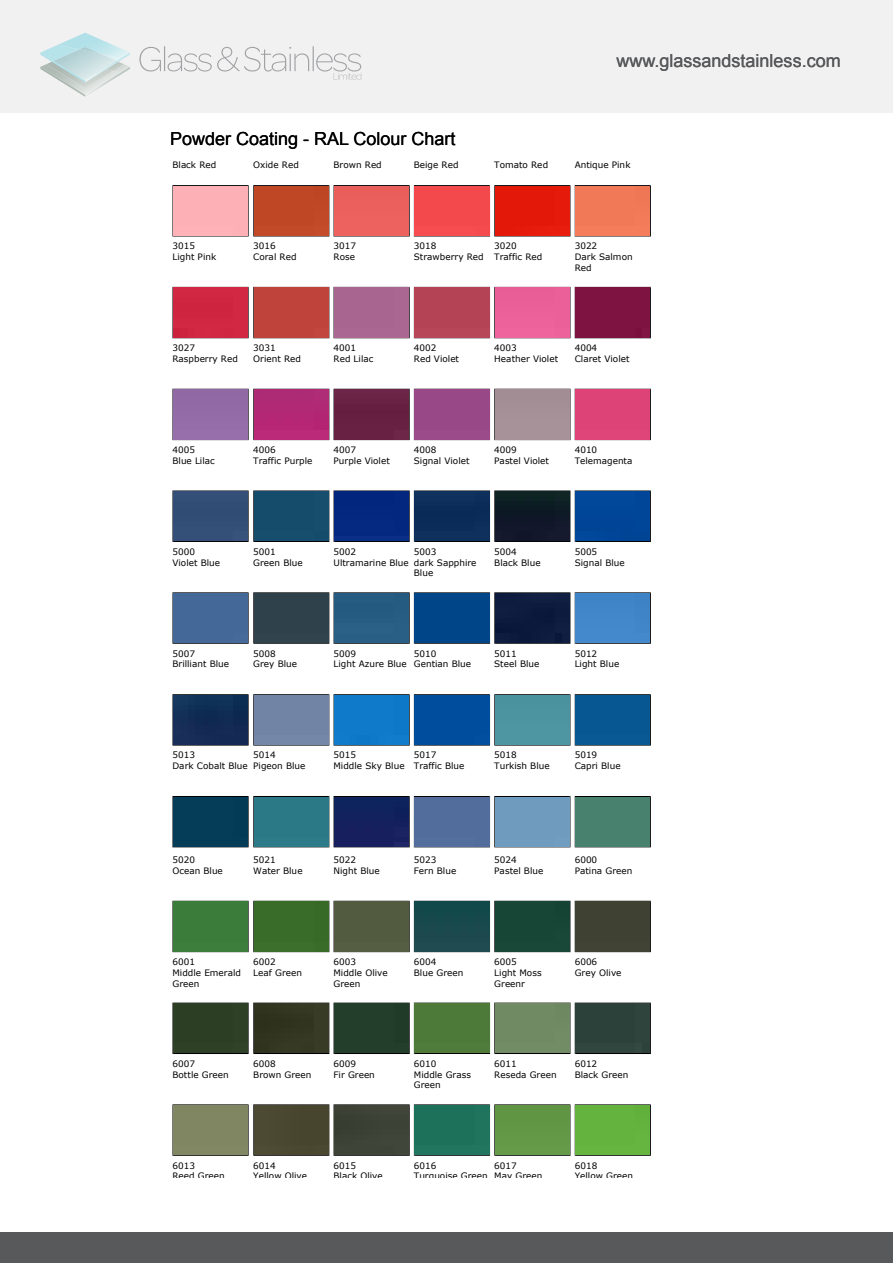
<style>
.page{position:relative;width:893px;height:1263px;background:#fff}
.page>*{position:absolute;margin:0;border:0;box-sizing:border-box;transform-origin:0 0}
.t1{font:18px "Arial";color:#000}
.t2{font:18px "Arial";color:#58595b}
.t3{font:15.75px "Times New Roman";color:#000}
.t4{font:8.85px/10.8px "Verdana";color:#000}
</style>
<div class="page">
<div style="left:0;top:0;width:893px;height:113px;background:#f1f1f2"></div>
<svg style="left:40px;top:33px;width:90px;height:63px"></svg>
<svg style="left:139px;top:46px;width:222px;height:34px"></svg>
<div style="left:0;top:1232px;width:893px;height:31px;background:#58595b"></div>
<svg style="left:172px;top:185px;width:479px;height:51px;background:#de5d55"></svg>
<div style="left:576px;top:186px;width:74px;height:49px;background:#f17957"></div>
<svg style="left:172px;top:287px;width:479px;height:51px;background:#c2516a"></svg>
<div style="left:576px;top:288px;width:74px;height:49px;background:#7e1341"></div>
<svg style="left:172px;top:389px;width:479px;height:51px;background:#985683"></svg>
<div style="left:576px;top:390px;width:74px;height:49px;background:#dd4377"></div>
<svg style="left:172px;top:490px;width:479px;height:52px;background:#223f65"></svg>
<div style="left:576px;top:491px;width:74px;height:50px;background:#004698"></div>
<svg style="left:172px;top:592px;width:479px;height:52px;background:#2d4f72"></svg>
<div style="left:576px;top:593px;width:74px;height:50px;background:#4287ca"></div>
<svg style="left:172px;top:694px;width:479px;height:52px;background:#376c98"></svg>
<div style="left:576px;top:695px;width:74px;height:49px;background:#075792"></div>
<svg style="left:172px;top:796px;width:479px;height:51px;background:#3c6384"></svg>
<div style="left:576px;top:797px;width:74px;height:49px;background:#48816e"></div>
<svg style="left:172px;top:901px;width:479px;height:51px;background:#3a6343"></svg>
<div style="left:576px;top:902px;width:74px;height:49px;background:#3f4133"></div>
<svg style="left:172px;top:1002px;width:479px;height:52px;background:#485d3f"></svg>
<div style="left:576px;top:1003px;width:74px;height:50px;background:#2c413a"></div>
<svg style="left:172px;top:1104px;width:479px;height:52px;background:#556f50"></svg>
<div style="left:576px;top:1105px;width:74px;height:50px;background:#64b33e"></div>
<h1 class="t1" style="left:170px;top:127px;width:287px">Powder Coating - RAL Colour Chart</h1>
<h2 class="t3" style="left:120px;top:128px;width:273px">Lynx Powder Coating - RAL Colour Chart</h2>
<h1 class="t2" style="left:617px;top:49px;width:226px">www.glassandstainless.com</h1>
<p class="t4" style="left:172px;top:159px;width:45px">Black Red</p>
<p class="t4" style="left:253px;top:159px;width:47px">Oxide Red</p>
<p class="t4" style="left:333px;top:159px;width:50px">Brown Red</p>
<p class="t4" style="left:414px;top:159px;width:46px">Beige Red</p>
<p class="t4" style="left:494px;top:159px;width:55px">Tomato Red</p>
<p class="t4" style="left:575px;top:159px;width:57px">Antique Pink</p>
<p class="t4" style="left:172px;top:240px;width:45px">3015<br>Light Pink</p>
<p class="t4" style="left:253px;top:240px;width:45px">3016<br>Coral Red</p>
<p class="t4" style="left:334px;top:240px;width:24px">3017<br>Rose</p>
<p class="t4" style="left:414px;top:240px;width:71px">3018<br>Strawberry Red</p>
<p class="t4" style="left:494px;top:240px;width:50px">3020<br>Traffic Red</p>
<p class="t4" style="left:575px;top:240px;width:59px">3022<br>Dark Salmon<br>Red</p>
<p class="t4" style="left:172px;top:342px;width:67px">3027<br>Raspberry Red</p>
<p class="t4" style="left:253px;top:342px;width:49px">3031<br>Orient Red</p>
<p class="t4" style="left:334px;top:342px;width:41px">4001<br>Red Lilac</p>
<p class="t4" style="left:414px;top:342px;width:47px">4002<br>Red Violet</p>
<p class="t4" style="left:494px;top:342px;width:65px">4003<br>Heather Violet</p>
<p class="t4" style="left:575px;top:342px;width:56px">4004<br>Claret Violet</p>
<p class="t4" style="left:172px;top:444px;width:44px">4005<br>Blue Lilac</p>
<p class="t4" style="left:253px;top:444px;width:61px">4006<br>Traffic Purple</p>
<p class="t4" style="left:334px;top:444px;width:58px">4007<br>Purple Violet</p>
<p class="t4" style="left:414px;top:444px;width:57px">4008<br>Signal Violet</p>
<p class="t4" style="left:494px;top:444px;width:56px">4009<br>Pastel Violet</p>
<p class="t4" style="left:575px;top:444px;width:59px">4010<br>Telemagenta</p>
<p class="t4" style="left:172px;top:546px;width:49px">5000<br>Violet Blue</p>
<p class="t4" style="left:253px;top:546px;width:51px">5001<br>Green Blue</p>
<p class="t4" style="left:334px;top:546px;width:77px">5002<br>Ultramarine Blue</p>
<p class="t4" style="left:414px;top:546px;width:64px">5003<br>dark Sapphire<br>Blue</p>
<p class="t4" style="left:494px;top:546px;width:48px">5004<br>Black Blue</p>
<p class="t4" style="left:575px;top:546px;width:52px">5005<br>Signal Blue</p>
<p class="t4" style="left:172px;top:648px;width:58px">5007<br>Brilliant Blue</p>
<p class="t4" style="left:253px;top:648px;width:45px">5008<br>Grey Blue</p>
<p class="t4" style="left:334px;top:648px;width:75px">5009<br>Light Azure Blue</p>
<p class="t4" style="left:414px;top:648px;width:59px">5010<br>Gentian Blue</p>
<p class="t4" style="left:494px;top:648px;width:47px">5011<br>Steel Blue</p>
<p class="t4" style="left:575px;top:648px;width:46px">5012<br>Light Blue</p>
<p class="t4" style="left:172px;top:749px;width:77px">5013<br>Dark Cobalt Blue</p>
<p class="t4" style="left:253px;top:749px;width:54px">5014<br>Pigeon Blue</p>
<p class="t4" style="left:334px;top:749px;width:73px">5015<br>Middle Sky Blue</p>
<p class="t4" style="left:414px;top:749px;width:52px">5017<br>Traffic Blue</p>
<p class="t4" style="left:494px;top:749px;width:57px">5018<br>Turkish Blue</p>
<p class="t4" style="left:575px;top:749px;width:47px">5019<br>Capri Blue</p>
<p class="t4" style="left:172px;top:854px;width:52px">5020<br>Ocean Blue</p>
<p class="t4" style="left:253px;top:854px;width:51px">5021<br>Water Blue</p>
<p class="t4" style="left:334px;top:854px;width:48px">5022<br>Night Blue</p>
<p class="t4" style="left:414px;top:854px;width:44px">5023<br>Fern Blue</p>
<p class="t4" style="left:494px;top:854px;width:51px">5024<br>Pastel Blue</p>
<p class="t4" style="left:575px;top:854px;width:59px">6000<br>Patina Green</p>
<p class="t4" style="left:172px;top:956px;width:70px">6001<br>Middle Emerald<br>Green</p>
<p class="t4" style="left:253px;top:956px;width:50px">6002<br>Leaf Green</p>
<p class="t4" style="left:334px;top:956px;width:56px">6003<br>Middle Olive<br>Green</p>
<p class="t4" style="left:414px;top:956px;width:51px">6004<br>Blue Green</p>
<p class="t4" style="left:494px;top:956px;width:49px">6005<br>Light Moss<br>Greenr</p>
<p class="t4" style="left:575px;top:956px;width:48px">6006<br>Grey Olive</p>
<p class="t4" style="left:172px;top:1058px;width:58px">6007<br>Bottle Green</p>
<p class="t4" style="left:253px;top:1058px;width:60px">6008<br>Brown Green</p>
<p class="t4" style="left:334px;top:1058px;width:43px">6009<br>Fir Green</p>
<p class="t4" style="left:414px;top:1058px;width:59px">6010<br>Middle Grass<br>Green</p>
<p class="t4" style="left:494px;top:1058px;width:64px">6011<br>Reseda Green</p>
<p class="t4" style="left:575px;top:1058px;width:55px">6012<br>Black Green</p>
<p class="t4" style="left:172px;top:1160px;width:54px">6013<br>Reed Green</p>
<p class="t4" style="left:253px;top:1160px;width:55px">6014<br>Yellow Olive</p>
<p class="t4" style="left:334px;top:1160px;width:51px">6015<br>Black Olive</p>
<p class="t4" style="left:414px;top:1160px;width:75px">6016<br>Turquoise Green</p>
<p class="t4" style="left:494px;top:1160px;width:50px">6017<br>May Green</p>
<p class="t4" style="left:575px;top:1160px;width:60px">6018<br>Yellow Green</p>
</div>
